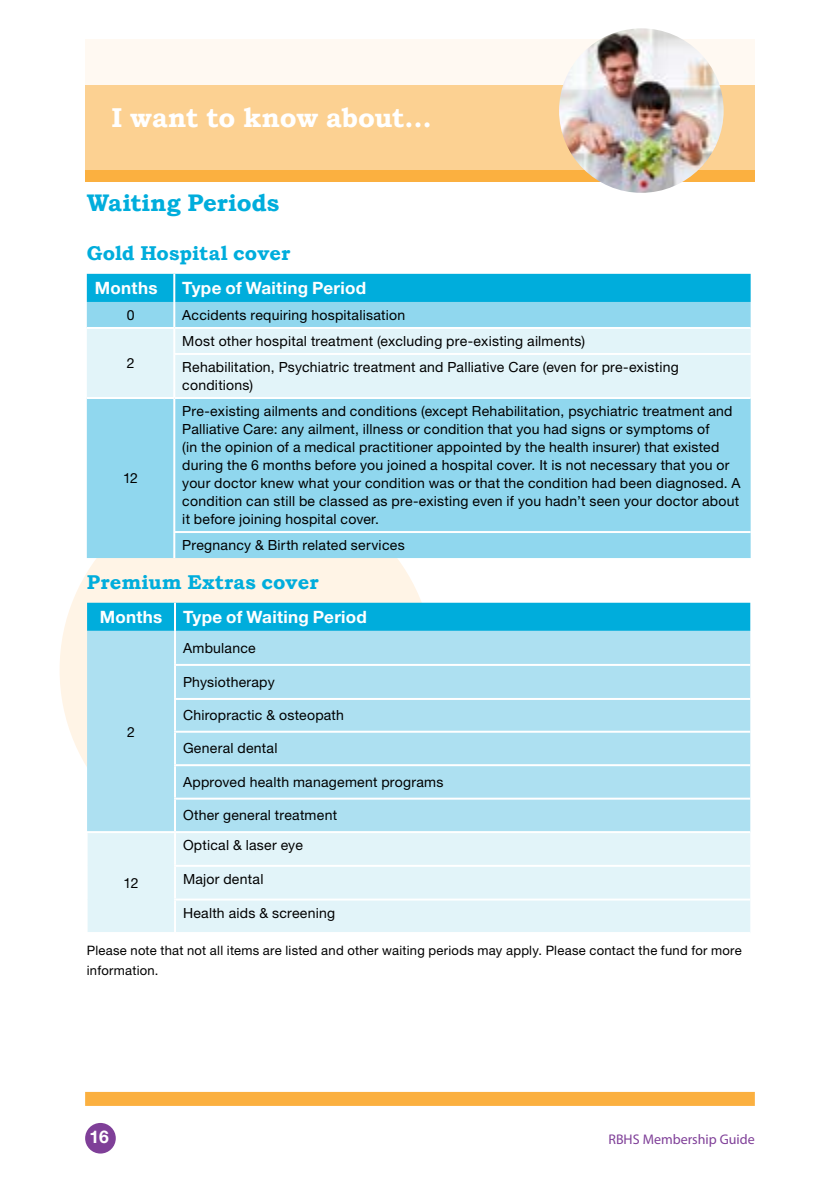
<style>
.page{position:relative;width:840px;height:1191px;background:#fff}
.page>*{position:absolute;margin:0;border:0;box-sizing:border-box;transform-origin:0 0}
.t1{font:700 27.2px "Bookman Old Style";letter-spacing:-.005em;color:#fff}
.t2{font:700 24px "Bookman Old Style";letter-spacing:-.005em;color:#00addc}
.t3{font:700 20px "Bookman Old Style";letter-spacing:.005em;color:#00addc}
.t4{font:700 17.6px "Helvetica Neue LT Std";color:#fff}
.t5{font:700 17px "Helvetica Neue LT Std";letter-spacing:.015em;color:#fff}
.t6{font:14px/18px "Helvetica Neue LT Std";letter-spacing:.015em;color:#000}
.t7{font:14px "Myriad Pro";color:#7f3f98}
.t8{font:13px/20px "Helvetica Neue LT Std";letter-spacing:.02em;color:#000}
</style>
<div class="page">
<div style="left:60px;top:482px;width:374px;height:375px;background:#fff4e6;border-radius:50%"></div>
<div style="left:85px;top:85px;width:669px;height:96px;background:#fbb040"></div>
<div style="left:85px;top:1092px;width:669px;height:14px;background:#fbb040"></div>
<svg style="left:85px;top:40px;width:669px;height:130px;fill:#fcd192"></svg>
<div style="left:85px;top:1123px;width:31px;height:30px;background:#7f3f98;border-radius:50%"></div>
<div style="left:87px;top:274px;width:663px;height:28px;background:#00addc"></div>
<div style="left:87px;top:302px;width:663px;height:256px;background:#90d7ee"></div>
<div style="left:87px;top:329px;width:663px;height:68px;background:#e2f4f9"></div>
<hr style="left:173px;top:274px;width:2px;height:28px;background:#fff">
<hr style="left:173px;top:302px;width:2px;height:25px;background:#fff">
<hr style="left:173px;top:329px;width:2px;height:24px;background:#fff">
<hr style="left:173px;top:355px;width:2px;height:42px;background:#fff">
<hr style="left:173px;top:399px;width:2px;height:132px;background:#fff">
<hr style="left:87px;top:327px;width:87px;height:2px;background:#fff">
<hr style="left:174px;top:327px;width:576px;height:2px;background:#fff">
<hr style="left:173px;top:353px;width:577px;height:2px;background:#fff">
<hr style="left:87px;top:397px;width:87px;height:2px;background:#fff">
<hr style="left:174px;top:397px;width:576px;height:2px;background:#fff">
<hr style="left:173px;top:531px;width:577px;height:2px;background:#fff">
<hr style="left:173px;top:533px;width:2px;height:25px;background:#fff">
<div style="left:87px;top:603px;width:662px;height:28px;background:#00addc"></div>
<div style="left:87px;top:631px;width:662px;height:200px;background:#ade0f1"></div>
<div style="left:88px;top:833px;width:661px;height:99px;background:#e2f4f9"></div>
<hr style="left:174px;top:764px;width:575px;height:2px;background:#fff">
<hr style="left:174px;top:797px;width:575px;height:2px;background:#fff">
<hr style="left:175px;top:831px;width:574px;height:2px;background:#fff">
<hr style="left:174px;top:865px;width:575px;height:2px;background:#fff">
<hr style="left:174px;top:898px;width:575px;height:2px;background:#fff">
<hr style="left:174px;top:603px;width:2px;height:28px;background:#fff">
<hr style="left:87px;top:831px;width:88px;height:2px;background:#fff">
<hr style="left:174px;top:730px;width:575px;height:2px;background:#fff">
<hr style="left:174px;top:664px;width:575px;height:2px;background:#fff">
<hr style="left:174px;top:631px;width:2px;height:33px;background:#fff">
<hr style="left:174px;top:666px;width:2px;height:32px;background:#fff">
<hr style="left:174px;top:700px;width:2px;height:30px;background:#fff">
<hr style="left:174px;top:732px;width:2px;height:32px;background:#fff">
<hr style="left:174px;top:766px;width:2px;height:31px;background:#fff">
<hr style="left:174px;top:799px;width:2px;height:32px;background:#fff">
<hr style="left:174px;top:833px;width:2px;height:32px;background:#fff">
<hr style="left:174px;top:867px;width:2px;height:31px;background:#fff">
<hr style="left:174px;top:900px;width:2px;height:32px;background:#fff">
<hr style="left:174px;top:698px;width:575px;height:2px;background:#fff">
<img style="left:558px;top:28px;width:165px;height:165px;border-radius:82px">
<h1 class="t1" style="left:111px;top:98px;width:321px">I want to know about…</h1>
<h2 class="t2" style="left:87px;top:186px;width:194px">Waiting Periods</h2>
<h3 class="t3" style="left:87px;top:239px;width:205px">Gold Hospital cover</h3>
<p class="t5" style="left:95px;top:277px;width:64px">Months</p>
<p class="t5" style="left:182px;top:277px;width:185px">Type of Waiting Period</p>
<p class="t6" style="left:127px;top:306px;width:9px">0</p>
<p class="t6" style="left:182px;top:306px;width:224px">Accidents requiring hospitalisation</p>
<p class="t6" style="left:127px;top:354px;width:9px">2</p>
<p class="t6" style="left:182px;top:328px;width:497px;line-height:26px">Most other hospital treatment (excluding pre-existing ailments)<br>Rehabilitation, Psychiatric treatment and Palliative Care (even for pre-existing</p>
<p class="t6" style="left:182px;top:376px;width:72px">conditions)</p>
<p class="t6" style="left:182px;top:402px;width:559px">Pre-existing ailments and conditions (except Rehabilitation, psychiatric treatment and Palliative Care: any ailment, illness or condition that you had signs or symptoms of<br>(in the opinion of a medical practitioner appointed by the health insurer) that existed during the 6 months before you joined a hospital cover. It is not necessary that you or your doctor knew what your condition was or that the condition had been diagnosed. A condition can still be classed as pre-existing even if you hadn’t seen your doctor about it before joining hospital cover.</p>
<p class="t6" style="left:182px;top:536px;width:224px">Pregnancy &amp; Birth related services</p>
<h3 class="t3" style="left:87px;top:568px;width:233px">Premium Extras cover</h3>
<p class="t5" style="left:100px;top:606px;width:268px">Months Type of Waiting Period</p>
<p class="t6" style="left:123px;top:469px;width:17px">12</p>
<p class="t6" style="left:127px;top:722px;width:9px">2</p>
<p class="t6" style="left:123px;top:873px;width:17px">12</p>
<p class="t6" style="left:183px;top:638px;width:74px">Ambulance</p>
<p class="t6" style="left:183px;top:673px;width:93px">Physiotherapy</p>
<p class="t6" style="left:183px;top:706px;width:162px">Chiropractic &amp; osteopath</p>
<p class="t6" style="left:183px;top:739px;width:96px">General dental</p>
<p class="t6" style="left:183px;top:772px;width:262px">Approved health management programs</p>
<p class="t6" style="left:183px;top:806px;width:155px">Other general treatment</p>
<p class="t6" style="left:183px;top:836px;width:121px">Optical &amp; laser eye</p>
<p class="t6" style="left:183px;top:869px;width:82px">Major dental</p>
<p class="t6" style="left:183px;top:903px;width:153px">Health aids &amp; screening</p>
<p class="t8" style="left:87px;top:940px;width:656px">Please note that not all items are listed and other waiting periods may apply. Please contact the fund for more information.</p>
<p class="t4" style="left:89px;top:1125px;width:21px">16</p>
<p class="t7" style="left:608px;top:1131px;width:148px">RBHS Membership Guide</p>
</div>
